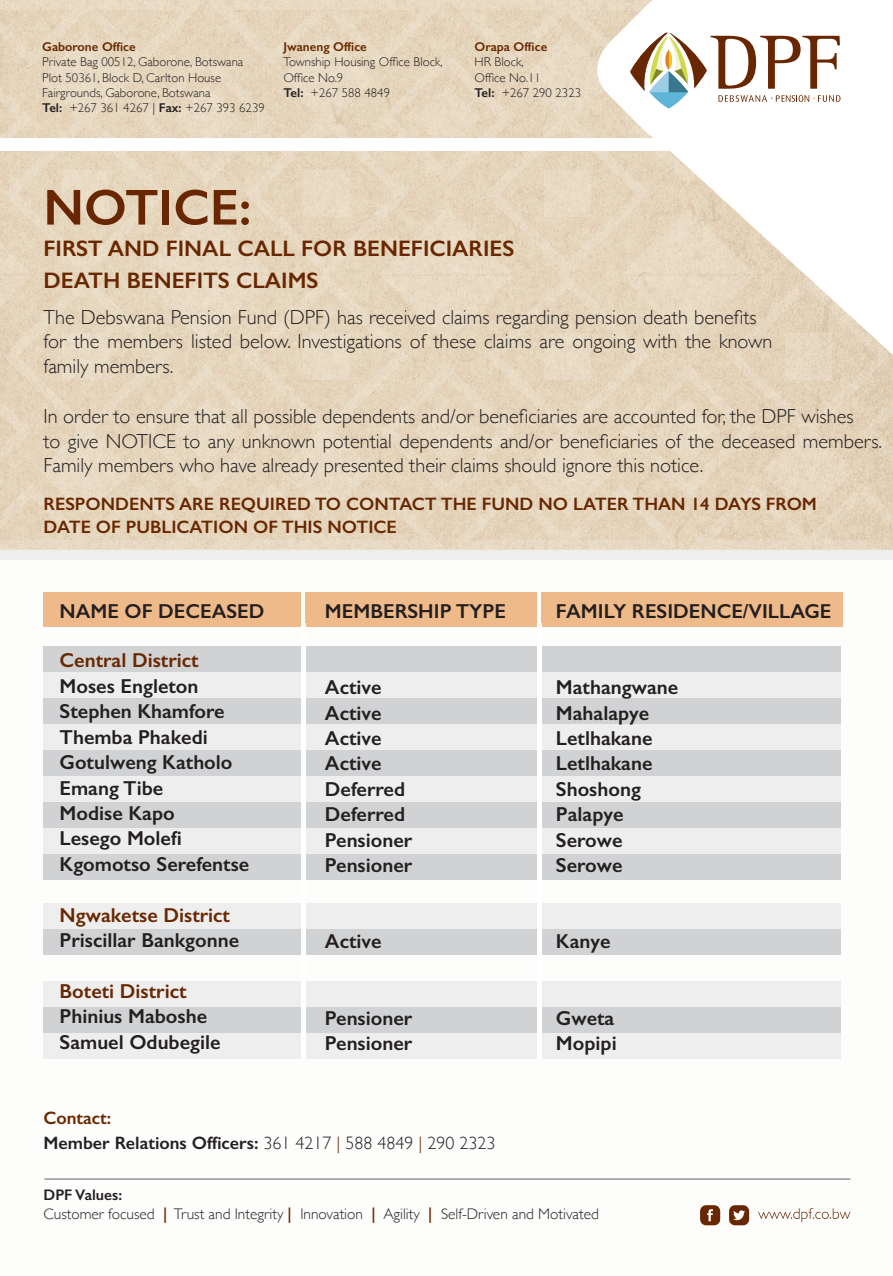
<style>
.page{position:relative;width:893px;height:1276px;background:#fff}
.page>*{position:absolute;margin:0;border:0;box-sizing:border-box;transform-origin:0 0}
.t1{font:600 50.62px "Gill Sans";color:#682700}
.t2{font:600 22.5px "Gill Sans";color:#682700}
.t3{font:300 20.25px/24.8px "Gill Sans";color:#231f20}
.t4{font:600 20.25px "Gill Sans";color:#231f20}
.t5{font:600 20.25px "Gill Sans";color:#682700}
.t6{font:600 18px/22.5px "Gill Sans";color:#682700}
.t7{font:600 18px "Gill Sans";color:#231f20}
.t8{font:300 15.3px "Gill Sans";color:#231f20}
.t9{font:600 15.3px "Gill Sans";color:#231f20}
.t10{font:300 12.83px "Gill Sans";color:#231f20}
.t11{font:600 12.83px "Gill Sans";color:#682700}
.s1{font-weight:600}
.s2{font-weight:300}
.s3{font-weight:300;color:#682700}
.s4{font-weight:600;color:#682700}
</style>
<div class="page">
<svg style="left:0;top:0;width:893px;height:550px;background:#e7dac5"></svg>
<div style="left:0;top:550px;width:893px;height:9px;background:#eeeeef"></div>
<hr style="left:44px;top:1178px;width:806px;height:1px;background:#636366">
<svg style="left:758px;top:1208px;width:92px;height:14px"></svg>
<svg style="left:700px;top:1205px;width:20px;height:20px"></svg>
<svg style="left:729px;top:1205px;width:20px;height:20px"></svg>
<div style="left:43px;top:592px;width:258px;height:35px;background:#efba8a"></div>
<div style="left:43px;top:672px;width:798px;height:26px;background:#eeeeef"></div>
<div style="left:43px;top:646px;width:798px;height:26px;background:#d1d2d4"></div>
<div style="left:43px;top:698px;width:798px;height:26px;background:#d1d2d4"></div>
<div style="left:43px;top:724px;width:798px;height:25px;background:#eeeeef"></div>
<div style="left:43px;top:903px;width:798px;height:26px;background:#eeeeef"></div>
<div style="left:43px;top:749px;width:798px;height:26px;background:#d1d2d4"></div>
<div style="left:43px;top:929px;width:798px;height:26px;background:#d1d2d4"></div>
<div style="left:43px;top:775px;width:798px;height:26px;background:#eeeeef"></div>
<div style="left:43px;top:801px;width:798px;height:26px;background:#d1d2d4"></div>
<div style="left:43px;top:827px;width:798px;height:26px;background:#eeeeef"></div>
<div style="left:43px;top:981px;width:798px;height:26px;background:#eeeeef"></div>
<div style="left:43px;top:853px;width:798px;height:26px;background:#d1d2d4"></div>
<div style="left:43px;top:1007px;width:798px;height:26px;background:#d1d2d4"></div>
<div style="left:43px;top:1033px;width:798px;height:25px;background:#eeeeef"></div>
<div style="left:305px;top:592px;width:232px;height:35px;background:#efba8a"></div>
<div style="left:541px;top:592px;width:302px;height:35px;background:#efba8a"></div>
<hr style="left:301px;top:623px;width:4px;height:435px;background:#fff">
<hr style="left:537px;top:623px;width:4px;height:435px;background:#fff">
<p class="t11" style="left:42px;top:39px;width:95px">Gaborone Office</p>
<p class="t10" style="left:42px;top:52px;width:203px">Private Bag 00512, Gaborone, Botswana</p>
<p class="t10" style="left:42px;top:67px;width:180px">Plot 50361, Block D, Carlton House</p>
<p class="t10" style="left:42px;top:83px;width:170px">Fairgrounds, Gaborone, Botswana</p>
<p class="t10" style="left:42px;top:98px;width:224px"><span class="s1">Tel:</span> +267 361 4267 | <span class="s1">Fax:</span> +267 393 6239</p>
<p class="t11" style="left:283px;top:39px;width:85px">Jwaneng Office</p>
<p class="t10" style="left:283px;top:52px;width:161px">Township Housing Office Block,</p>
<p class="t10" style="left:283px;top:67px;width:61px">Office No.9</p>
<p class="t10" style="left:283px;top:83px;width:108px"><span class="s1">Tel:</span> +267 588 4849</p>
<p class="t11" style="left:474px;top:39px;width:74px">Orapa Office</p>
<p class="t10" style="left:474px;top:52px;width:51px">HR Block,</p>
<p class="t10" style="left:474px;top:67px;width:68px">Office No.11</p>
<p class="t10" style="left:474px;top:83px;width:108px"><span class="s1">Tel:</span> +267 290 2323</p>
<p class="t1" style="left:43px;top:177px;width:209px">NOTICE:</p>
<p class="t2" style="left:43px;top:235px;width:472px">FIRST AND FINAL CALL FOR BENEFICIARIES</p>
<p class="t2" style="left:43px;top:266px;width:277px">DEATH BENEFITS CLAIMS</p>
<p class="t3" style="left:43px;top:304px;width:731px">The Debswana Pension Fund (DPF) has received claims regarding pension death benefits for the members listed below. Investigations of these claims are ongoing with the known family members.</p>
<p class="t3" style="left:43px;top:403px;width:840px">In order to ensure that all possible dependents and/or beneficiaries are accounted for, the DPF wishes<br>to give NOTICE to any unknown potential dependents and/or beneficiaries of the deceased members.<br>Family members who have already presented their claims should ignore this notice.</p>
<p class="t6" style="left:43px;top:493px;width:775px">RESPONDENTS ARE REQUIRED TO CONTACT THE FUND NO LATER THAN 14 DAYS FROM<br>DATE OF PUBLICATION OF THIS NOTICE</p>
<p class="t4" style="left:60px;top:599px;width:206px">NAME OF DECEASED</p>
<p class="t5" style="left:60px;top:648px;width:141px">Central District</p>
<p class="t4" style="left:60px;top:674px;width:140px">Moses Engleton</p>
<p class="t4" style="left:60px;top:699px;width:167px">Stephen Khamfore</p>
<p class="t4" style="left:60px;top:724px;width:150px">Themba Phakedi</p>
<p class="t4" style="left:60px;top:750px;width:174px">Gotulweng Katholo</p>
<p class="t4" style="left:60px;top:775px;width:105px">Emang Tibe</p>
<p class="t4" style="left:60px;top:801px;width:117px">Modise Kapo</p>
<p class="t4" style="left:60px;top:826px;width:124px">Lesego Molefi</p>
<p class="t4" style="left:60px;top:851px;width:191px">Kgomotso Serefentse</p>
<p class="t5" style="left:60px;top:902px;width:172px">Ngwaketse District</p>
<p class="t4" style="left:60px;top:928px;width:181px">Priscillar Bankgonne</p>
<p class="t5" style="left:60px;top:978px;width:128px">Boteti District</p>
<p class="t4" style="left:60px;top:1004px;width:149px">Phinius Maboshe</p>
<p class="t4" style="left:60px;top:1029px;width:162px">Samuel Odubegile</p>
<p class="t4" style="left:325px;top:599px;width:182px">MEMBERSHIP TYPE</p>
<p class="t4" style="left:325px;top:675px;width:58px">Active</p>
<p class="t4" style="left:325px;top:700px;width:58px">Active</p>
<p class="t4" style="left:325px;top:726px;width:58px">Active</p>
<p class="t4" style="left:325px;top:751px;width:58px">Active</p>
<p class="t4" style="left:325px;top:777px;width:82px">Deferred</p>
<p class="t4" style="left:325px;top:802px;width:82px">Deferred</p>
<p class="t4" style="left:325px;top:827px;width:89px">Pensioner</p>
<p class="t4" style="left:325px;top:853px;width:89px">Pensioner</p>
<p class="t4" style="left:325px;top:929px;width:58px">Active</p>
<p class="t4" style="left:325px;top:1005px;width:89px">Pensioner</p>
<p class="t4" style="left:325px;top:1031px;width:89px">Pensioner</p>
<p class="t6" style="left:43px;top:1107px;width:69px">Contact:</p>
<p class="t7" style="left:43px;top:1132px;width:453px">Member Relations Officers: <span class="s2">361 4217</span> <span class="s3">|</span> <span class="s2">588 4849</span> <span class="s3">|</span> <span class="s2">290 2323</span></p>
<p class="t4" style="left:556px;top:599px;width:277px">FAMILY RESIDENCE/VILLAGE</p>
<p class="t4" style="left:556px;top:675px;width:124px">Mathangwane</p>
<p class="t4" style="left:556px;top:700px;width:95px">Mahalapye</p>
<p class="t4" style="left:556px;top:726px;width:98px">Letlhakane</p>
<p class="t4" style="left:556px;top:751px;width:98px">Letlhakane</p>
<p class="t4" style="left:556px;top:777px;width:86px">Shoshong</p>
<p class="t4" style="left:556px;top:802px;width:69px">Palapye</p>
<p class="t4" style="left:556px;top:827px;width:68px">Serowe</p>
<p class="t4" style="left:556px;top:853px;width:68px">Serowe</p>
<p class="t4" style="left:556px;top:929px;width:56px">Kanye</p>
<p class="t4" style="left:556px;top:1005px;width:60px">Gweta</p>
<p class="t4" style="left:556px;top:1031px;width:62px">Mopipi</p>
<p class="t9" style="left:43px;top:1185px;width:80px">DPF Values:</p>
<p class="t8" style="left:43px;top:1201px;width:557px">Customer focused <span class="s4">|</span> Trust and Integrity <span class="s4">|</span> Innovation <span class="s4">|</span> Agility <span class="s4">|</span> Self-Driven and Motivated</p>
</div>
